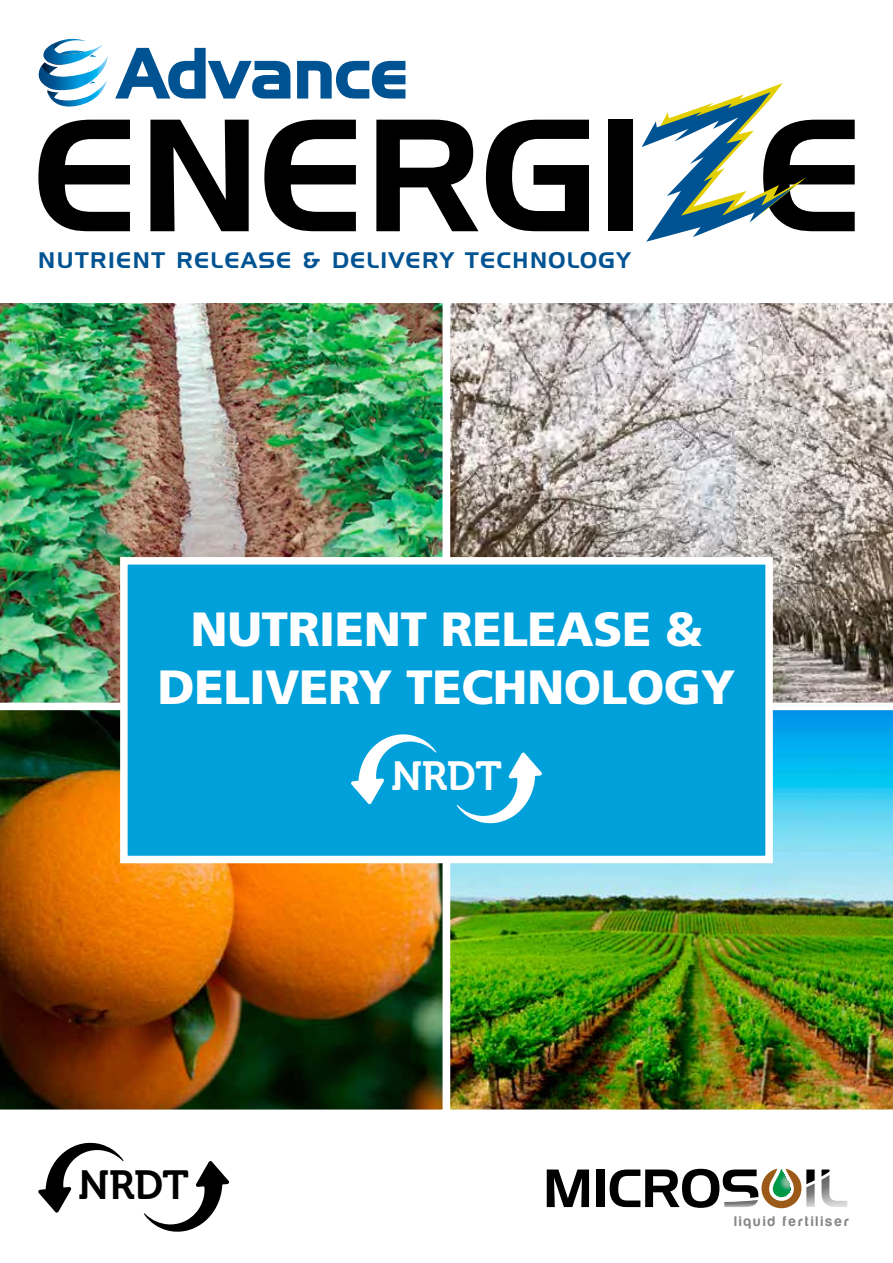
<style>
.page{position:relative;width:893px;height:1263px;background:#fff}
.page>*{position:absolute;margin:0;border:0;box-sizing:border-box;transform-origin:0 0}
.t1{font:68.25px "Handel Gothic BT";color:#005392}
.t2{font:900 48px/57.6px "Frutiger LT Std";letter-spacing:-.01em;color:#fff;text-align:center}
.t3{font:40.5px "Museo 700";color:#fff}
.t4{font:40.5px "Museo 700";color:#000}
.t5{font:21.9px "Handel Gothic BT";letter-spacing:.07em;color:#005392}
.t6{font:14.55px "Harabara";letter-spacing:.17em;color:#878787}
</style>
<div class="page">
<img style="left:821px;top:1175px;width:26px;height:32px">
<svg style="left:547px;top:1169px;width:42px;height:38px"></svg>
<div style="left:596px;top:1169px;width:8px;height:38px;background:#000"></div>
<svg style="left:821px;top:1169px;width:8px;height:7px"></svg>
<svg style="left:610px;top:1169px;width:205px;height:40px"></svg>
<svg style="left:38px;top:120px;width:92px;height:111px"></svg>
<svg style="left:150px;top:120px;width:99px;height:111px"></svg>
<svg style="left:264px;top:120px;width:92px;height:111px"></svg>
<svg style="left:376px;top:120px;width:102px;height:111px"></svg>
<svg style="left:486px;top:120px;width:103px;height:111px"></svg>
<div style="left:608px;top:120px;width:25px;height:111px;background:#000"></div>
<svg style="left:115px;top:47px;width:291px;height:52px"></svg>
<svg style="left:38px;top:39px;width:70px;height:68px"></svg>
<svg style="left:642px;top:83px;width:213px;height:159px"></svg>
<img style="left:0;top:710px;width:443px;height:400px">
<img style="left:450px;top:710px;width:443px;height:400px">
<img style="left:0;top:303px;width:443px;height:400px">
<svg style="left:450px;top:303px;width:443px;height:400px;background:#b3aca7"></svg>
<div style="left:124px;top:561px;width:645px;height:298px;background:#00a0db"></div>
<div style="left:120px;top:557px;width:653px;height:306px;border:8px solid #fff"></div>
<svg style="left:351px;top:734px;width:85px;height:70px"></svg>
<svg style="left:456px;top:752px;width:86px;height:71px"></svg>
<svg style="left:38px;top:1143px;width:86px;height:69px"></svg>
<svg style="left:144px;top:1161px;width:85px;height:71px"></svg>
<h1 class="t1" style="left:118px;top:32px;width:290px">Advance</h1>
<p class="t5" style="left:38px;top:247px;width:593px">NUTRIENT RELEASE &amp; DELIVERY TECHNOLOGY</p>
<h2 class="t2" style="left:158px;top:600px;width:579px">NUTRIENT RELEASE &amp;<br>DELIVERY TECHNOLOGY</h2>
<h3 class="t4" style="left:78px;top:1162px;width:112px">NRDT</h3>
<h3 class="t3" style="left:391px;top:754px;width:112px">NRDT</h3>
<p class="t6" style="left:734px;top:1214px;width:116px">liquid fertiliser</p>
</div>
